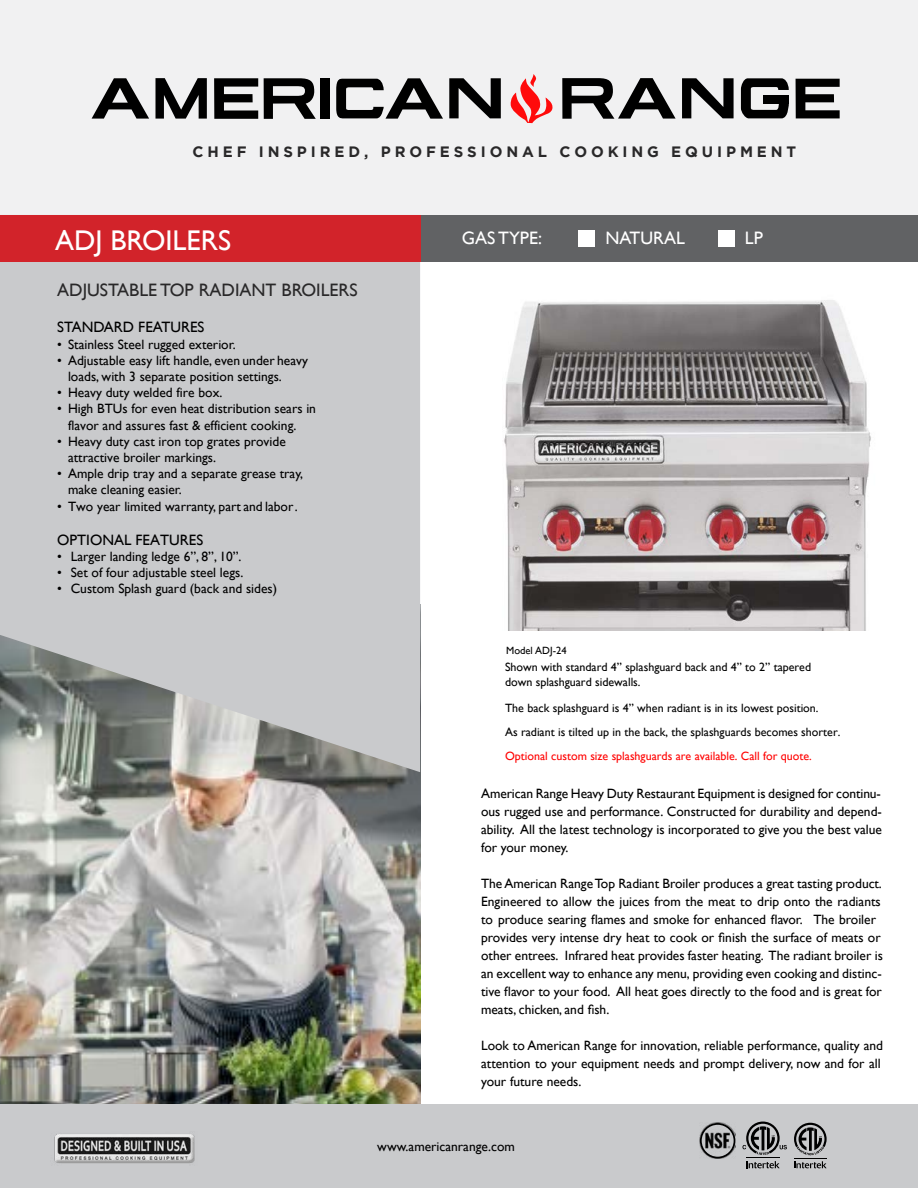
<style>
.page{position:relative;width:918px;height:1188px;background:#fff}
.page>*{position:absolute;margin:0;border:0;box-sizing:border-box;transform-origin:0 0}
.t1{font:28.5px "Gill Sans";color:#fff}
.t2{font:18px "Gill Sans";color:#292829}
.t3{font:18px "Gill Sans";color:#fff}
.t4{font:700 15px "Gotham";letter-spacing:.26em;color:#292829}
.t5{font:15px "Gill Sans";color:#000}
.t6{font:13.5px/18px "Gill Sans";color:#000}
.t7{font:13.5px "Gill Sans";color:#000}
.t8{font:12px/14.4px "Gill Sans";color:#000}
.t9{font:12px "Gill Sans";color:#f00}
.t10{font:10.5px "Gill Sans";color:#000}
.s1{font-style:inherit}
</style>
<div class="page">
<div style="left:0;top:0;width:918px;height:215px;background:#f1f1f2"></div>
<img style="left:0;top:772px;width:420px;height:333px">
<svg style="left:0;top:261px;width:420px;height:511px;background:#c0c1c3"></svg>
<div style="left:0;top:1105px;width:918px;height:83px;background:#c9cacc"></div>
<svg style="left:746px;top:1161px;width:34px;height:7px"></svg>
<hr style="left:746px;top:1157px;width:34px;height:1px;background:#000">
<svg style="left:742px;top:1122px;width:45px;height:33px"></svg>
<svg style="left:794px;top:1123px;width:33px;height:45px"></svg>
<img style="left:700px;top:1123px;width:35px;height:35px">
<div style="left:700px;top:1123px;width:35px;height:35px;border:2px solid #000;border-radius:50%"></div>
<img style="left:54px;top:1134px;width:141px;height:30px">
<svg style="left:682px;top:78px;width:52px;height:40px"></svg>
<svg style="left:264px;top:78px;width:52px;height:41px"></svg>
<div style="left:320px;top:78px;width:9px;height:41px;background:#000"></div>
<svg style="left:156px;top:78px;width:51px;height:41px"></svg>
<svg style="left:796px;top:79px;width:44px;height:39px"></svg>
<svg style="left:449px;top:78px;width:52px;height:40px"></svg>
<svg style="left:214px;top:78px;width:44px;height:41px"></svg>
<svg style="left:92px;top:78px;width:57px;height:41px"></svg>
<svg style="left:562px;top:78px;width:114px;height:41px"></svg>
<svg style="left:336px;top:78px;width:107px;height:41px"></svg>
<svg style="left:741px;top:78px;width:48px;height:40px"></svg>
<div style="left:764px;top:95px;width:25px;height:9px;background:#000"></div>
<svg style="left:510px;top:74px;width:43px;height:49px"></svg>
<div style="left:380px;top:215px;width:538px;height:46px;background:#616264"></div>
<div style="left:578px;top:230px;width:16px;height:16px;background:#fff"></div>
<div style="left:719px;top:230px;width:16px;height:16px;background:#fff"></div>
<div style="left:0;top:215px;width:420px;height:46px;background:#d2232a"></div>
<img style="left:504px;top:300px;width:367px;height:330px">
<p class="t4" style="left:192px;top:143px;width:605px">CHEF INSPIRED, PROFESSIONAL COOKING EQUIPMENT</p>
<h1 class="t1" style="left:55px;top:223px;width:178px">ADJ BROILERS</h1>
<h2 class="t3" style="left:462px;top:227px;width:82px">GAS TYPE:</h2>
<h2 class="t3" style="left:605px;top:227px;width:81px">NATURAL</h2>
<h2 class="t3" style="left:745px;top:227px;width:19px">LP</h2>
<h2 class="t2" style="left:57px;top:280px;width:302px">ADJUSTABLE TOP RADIANT BROILERS</h2>
<p class="t5" style="left:57px;top:318px;width:149px">STANDARD FEATURES</p>
<p class="t6" style="left:57px;top:335px;width:180px">• Stainless Steel rugged exterior.</p>
<p class="t6" style="left:68px;top:352px;width:241px;line-height:16.2px;text-indent:-11px">• Adjustable easy lift handle, even under heavy loads, with 3 separate position settings.</p>
<p class="t6" style="left:57px;top:383px;width:167px">• Heavy duty welded fire box.</p>
<p class="t6" style="left:68px;top:401px;width:250px;line-height:16.2px;text-indent:-11px">• High BTUs for even heat distribution sears in flavor and assures fast &amp; efficient cooking.</p>
<p class="t6" style="left:68px;top:433px;width:219px;line-height:16.2px;text-indent:-11px">• Heavy duty cast iron top grates provide attractive broiler markings.</p>
<p class="t6" style="left:68px;top:465px;width:237px;line-height:16.2px;text-indent:-11px">• Ample drip tray and a separate grease tray, make cleaning easier.</p>
<p class="t6" style="left:57px;top:497px;width:242px">• <span class="s1">Two</span> year limited warranty, part and labor.</p>
<p class="t5" style="left:57px;top:531px;width:148px">OPTIONAL FEATURES</p>
<p class="t6" style="left:57px;top:547px;width:186px">• Larger landing ledge 6”, 8”, 10”.</p>
<p class="t6" style="left:57px;top:563px;width:188px">• Set of four adjustable steel legs.</p>
<p class="t7" style="left:57px;top:581px;width:221px"><span class="s1">•</span> Custom Splash guard (back and sides)</p>
<p class="t10" style="left:506px;top:644px;width:62px">Model ADJ-24</p>
<p class="t8" style="left:505px;top:660px;width:308px">Shown with standard 4” splashguard back and 4” to 2” tapered down splashguard sidewalls.</p>
<p class="t8" style="left:505px;top:696px;width:337px;line-height:24px">The back splashguard is 4” when radiant is in its lowest position.<br>As radiant is tilted up in the back, the splashguards becomes shorter.</p>
<p class="t9" style="left:505px;top:749px;width:308px">Optional custom size splashguards are available. Call for quote.</p>
<p class="t6" style="left:481px;top:784px;width:402px;text-align:justify">American Range Heavy Duty Restaurant Equipment is designed for continu&shy;ous rugged use and performance. Constructed for durability and depend&shy;ability. All the latest technology is incorporated to give you the best value for your money.</p>
<p class="t6" style="left:481px;top:874px;width:403px">The American RangeTop Radiant Broiler produces a great tasting product.<br>Engineered to allow the juices from the meat to drip onto the radiants to produce searing flames and smoke for enhanced flavor. The broiler provides very intense dry heat to cook or finish the surface of meats or other entrees. Infrared heat provides faster heating. The radiant broiler is an excellent way to enhance any menu, providing even cooking and distinc&shy;tive flavor to your food. All heat goes directly to the food and is great for meats, chicken, and fish.</p>
<p class="t6" style="left:481px;top:1036px;width:404px">Look to American Range for innovation, reliable performance, quality and attention to your equipment needs and prompt delivery, now and for all your future needs.</p>
<p class="t6" style="left:377px;top:1137px;width:139px">www.americanrange.com</p>
</div>
